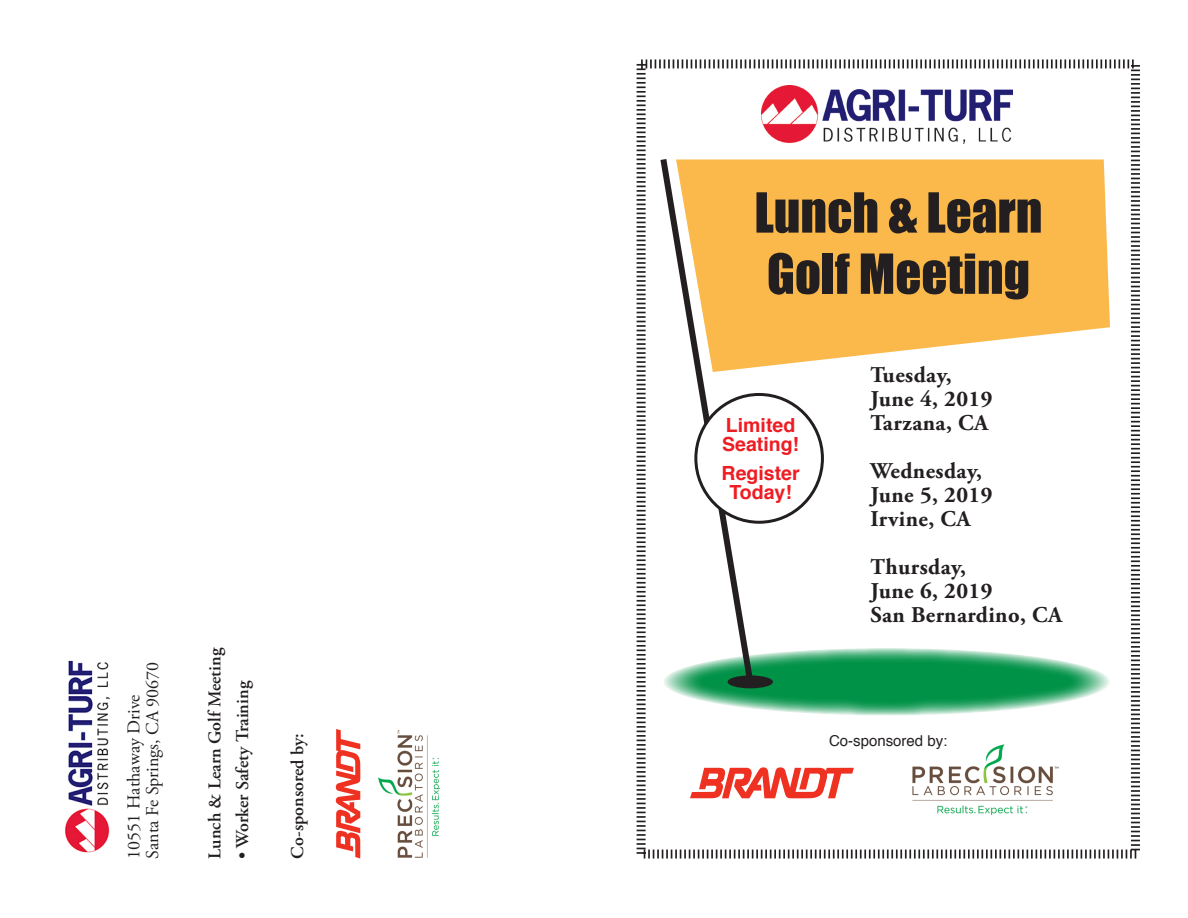
<style>
.page{position:relative;width:1188px;height:918px;background:#fff}
.page>*{position:absolute;margin:0;border:0;box-sizing:border-box;transform-origin:0 0}
.t1{font:51px "Impact";color:#231f20}
.t2{font:700 22.5px "Adobe Garamond Pro";letter-spacing:.02em;color:#231f20}
.t3{font:700 19.5px "Helvetica";color:#ee1d23}
.t4{font:600 18px "Adobe Garamond Pro";color:#231f20}
.t5{font:18px "Adobe Garamond Pro";color:#231f20}
.t6{font:15px "Helvetica";color:#231f20}
</style>
<div class="page">
<svg style="left:636px;top:59px;width:504px;height:800px"></svg>
<img style="left:762px;top:86px;width:250px;height:58px">
<svg style="left:757px;top:159px;width:353px;height:213px;background:#fcc161"></svg>
<img style="left:65px;top:660px;width:45px;height:193px">
<svg style="left:690px;top:767px;width:164px;height:31px"></svg>
<img style="left:904px;top:742px;width:162px;height:75px">
<svg style="left:663px;top:648px;width:447px;height:68px;background:#34a86c"></svg>
<div style="left:728px;top:675px;width:45px;height:13px;background:#231f20;border-radius:50%"></div>
<svg style="left:656px;top:153px;width:101px;height:536px"></svg>
<svg style="left:336px;top:729px;width:24px;height:130px"></svg>
<img style="left:378px;top:730px;width:63px;height:128px">
<div style="left:696px;top:394px;width:126px;height:128px;background:#fff;border-radius:50%"></div>
<div style="left:694px;top:393px;width:130px;height:131px;border:3px solid #231f20;border-radius:50%"></div>
<p class="t5" style="left:142px;top:859px;width:198px;rotate:-90deg">Santa Fe Springs, CA 90670</p>
<p class="t5" style="left:123px;top:859px;width:165px;rotate:-90deg">10551 Hathaway Drive</p>
<p class="t4" style="left:204px;top:859px;width:212px;rotate:-90deg">Lunch &amp; Learn Golf Meeting</p>
<p class="t4" style="left:232px;top:859px;width:179px;rotate:-90deg">• Worker Safety Training</p>
<p class="t1" style="left:754px;top:173px;width:290px">Lunch &amp; Learn</p>
<p class="t1" style="left:767px;top:234px;width:265px">Golf Meeting</p>
<p class="t3" style="left:726px;top:409px;width:71px">Limited</p>
<p class="t3" style="left:722px;top:429px;width:78px">Seating!</p>
<p class="t3" style="left:722px;top:457px;width:80px">Register</p>
<p class="t3" style="left:729px;top:477px;width:64px">Today!</p>
<p class="t2" style="left:870px;top:362px;width:83px">Tuesday,</p>
<p class="t2" style="left:870px;top:386px;width:123px">June 4, 2019</p>
<p class="t2" style="left:870px;top:410px;width:119px">Tarzana, CA</p>
<p class="t2" style="left:870px;top:458px;width:113px">Wednesday,</p>
<p class="t2" style="left:870px;top:482px;width:123px">June 5, 2019</p>
<p class="t2" style="left:870px;top:506px;width:102px">Irvine, CA</p>
<p class="t2" style="left:870px;top:554px;width:97px">Thursday,</p>
<p class="t2" style="left:870px;top:578px;width:123px">June 6, 2019</p>
<p class="t2" style="left:870px;top:602px;width:193px">San Bernardino, CA</p>
<p class="t4" style="left:287px;top:859px;width:126px;rotate:-90deg">Co-sponsored by:</p>
<p class="t6" style="left:829px;top:729px;width:120px">Co-sponsored by:</p>
</div>
